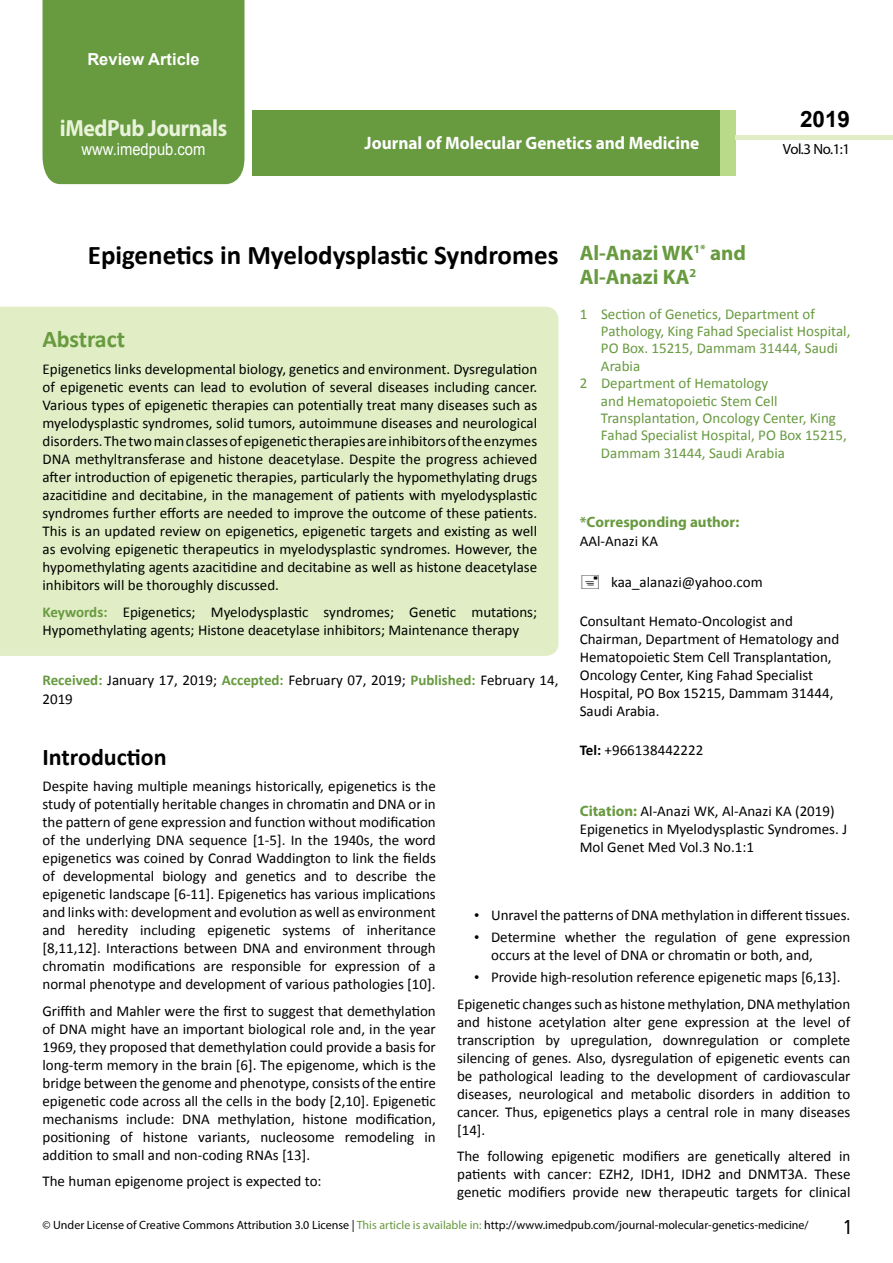
<style>
.page{position:relative;width:893px;height:1263px;background:#fff}
.page>*{position:absolute;margin:0;border:0;box-sizing:border-box;transform-origin:0 0}
.t1{font:700 27px "Calibri";color:#000}
.t2{font:25.5px "Tunga";color:#000}
.t3{font:700 24px "Calibri";color:#000}
.t4{font:700 24px "Calibri";letter-spacing:-.005em;color:#689a40}
.t5{font:700 23.4px "Myriad Pro";letter-spacing:-.02em;color:#e9f3db;scale:.93 1}
.t6{font:700 22.5px "Arial";color:#000}
.t7{font:700 21px/24px "Myriad Pro";color:#689a40}
.t8{font:700 18px "Myriad Pro";color:#fff;scale:.96 1}
.t9{font:16.5px "Arial";color:#fff;scale:.89 1}
.t10{font:700 16.5px "Arial";color:#fff}
.t11{font:15px/18px "Calibri";color:#000}
.t12{font:15px "Calibri";color:#689a40}
.t13{font:700 15px "Myriad Pro";color:#689a40}
.t14{font:14.85px "Myriad Pro";color:#000}
.t15{font:12px "Myriad Pro";color:#000}
.s1{font-weight:700;color:#689a40}
.s2{font-weight:700}
.s3{font-family:"Myriad Pro";font-weight:700;color:#689a40}
.s4{font-family:"Times New Roman"}
.s5{color:#689a40}
</style>
<div class="page">
<div style="left:43px;top:0;width:201px;height:184px;background:#689a40"></div>
<div style="left:60px;top:118px;width:167px;height:18px;background:#689a40"></div>
<div style="left:82px;top:143px;width:123px;height:12px;background:#689a40"></div>
<div style="left:252px;top:110px;width:469px;height:66px;background:#689a40"></div>
<div style="left:720px;top:110px;width:16px;height:66px;background:#b9da89"></div>
<div style="left:736px;top:135px;width:157px;height:5px;background:#e1eec5"></div>
<div style="left:0;top:307px;width:558px;height:349px;background:#e1eec5"></div>
<p class="t10" style="left:87px;top:48px;width:114px">Review Article</p>
<h3 class="t5" style="left:60px;top:113px;width:181px">iMedPub Journals</h3>
<p class="t9" style="left:82px;top:138px;width:141px">www.imedpub.com</p>
<p class="t8" style="left:365px;top:132px;width:350px">Journal of Molecular Genetics and Medicine</p>
<h3 class="t6" style="left:800px;top:104px;width:52px">2019</h3>
<p class="t14" style="left:783px;top:140px;width:69px">Vol.3 No.1:1</p>
<h3 class="t7" style="left:580px;top:240px;width:168px">Al-Anazi WK<sup>1*</sup> and<br>Al-Anazi KA<sup>2</sup></h3>
<p class="t12" style="left:580px;top:304px;width:237px">1 Section of Genetics, Department of</p>
<p class="t12" style="left:601px;top:321px;width:251px">Pathology, King Fahad Specialist Hospital,</p>
<p class="t12" style="left:601px;top:339px;width:239px">PO Box. 15215, Dammam 31444, Saudi</p>
<p class="t12" style="left:601px;top:356px;width:41px">Arabia</p>
<p class="t12" style="left:580px;top:374px;width:190px">2 Department of Hematology</p>
<p class="t12" style="left:601px;top:391px;width:178px">and Hematopoietic Stem Cell</p>
<p class="t12" style="left:601px;top:408px;width:236px">Transplantation, Oncology Center, King</p>
<p class="t12" style="left:601px;top:426px;width:247px">Fahad Specialist Hospital, PO Box 15215,</p>
<p class="t12" style="left:601px;top:443px;width:186px">Dammam 31444, Saudi Arabia</p>
<h1 class="t1" style="left:88px;top:238px;width:472px">Epigenetics in Myelodysplastic Syndromes</h1>
<h3 class="t4" style="left:43px;top:324px;width:84px">Abstract</h3>
<p class="t11" style="left:43px;top:360px;width:496px;text-align:justify">Epigenetics links developmental biology, genetics and environment. Dysregulation of epigenetic events can lead to evolution of several diseases including cancer.<br>Various types of epigenetic therapies can potentially treat many diseases such as myelodysplastic syndromes, solid tumors, autoimmune diseases and neurological disorders.Thetwomainclassesofepigenetictherapiesareinhibitorsoftheenzymes DNA methyltransferase and histone deacetylase. Despite the progress achieved after introduction of epigenetic therapies, particularly the hypomethylating drugs azacitidine and decitabine, in the management of patients with myelodysplastic syndromes further efforts are needed to improve the outcome of these patients.<br>This is an updated review on epigenetics, epigenetic targets and existing as well as evolving epigenetic therapeutics in myelodysplastic syndromes. However, the hypomethylating agents azacitidine and decitabine as well as histone deacetylase inhibitors will be thoroughly discussed.</p>
<p class="t11" style="left:43px;top:603px;width:496px"><span class="s1">Keywords:</span> Epigenetics; Myelodysplastic syndromes; Genetic mutations;<br>Hypomethylating agents; Histone deacetylase inhibitors; Maintenance therapy</p>
<p class="t13" style="left:580px;top:512px;width:161px">*Corresponding author:</p>
<p class="t11" style="left:580px;top:532px;width:80px">AAl-Anazi KA</p>
<p class="t11" style="left:611px;top:573px;width:153px">kaa_alanazi@yahoo.com</p>
<p class="t11" style="left:580px;top:612px;width:261px">Consultant Hemato-Oncologist and Chairman, Department of Hematology and Hematopoietic Stem Cell Transplantation, Oncology Center, King Fahad Specialist Hospital, PO Box 15215, Dammam 31444, Saudi Arabia.</p>
<p class="t11" style="left:580px;top:741px;width:125px"><span class="s2">Tel:</span> +966138442222</p>
<p class="t11" style="left:43px;top:671px;width:517px;line-height:18.8px"><span class="s1">Received:</span> January 17, 2019; <span class="s1">Accepted:</span> February 07, 2019; <span class="s1">Published:</span> February 14,<br>2019</p>
<h3 class="t3" style="left:43px;top:741px;width:126px">Introduction</h3>
<p class="t11" style="left:42px;top:777px;width:395px;text-align:justify">Despite having multiple meanings historically, epigenetics is the study of potentially heritable changes in chromatin and DNA or in the pattern of gene expression and function without modification of the underlying DNA sequence [1-5]. In the 1940s, the word epigenetics was coined by Conrad Waddington to link the fields of developmental biology and genetics and to describe the epigenetic landscape [6-11]. Epigenetics has various implications and links with: development and evolution as well as environment and heredity including epigenetic systems of inheritance [8,11,12]. Interactions between DNA and environment through chromatin modifications are responsible for expression of a normal phenotype and development of various pathologies [10].</p>
<p class="t11" style="left:42px;top:1002px;width:395px;text-align:justify">Griffith and Mahler were the first to suggest that demethylation of DNA might have an important biological role and, in the year 1969, they proposed that demethylation could provide a basis for long-term memory in the brain [6]. The epigenome, which is the bridge between the genome and phenotype, consists of the entire epigenetic code across all the cells in the body [2,10]. Epigenetic mechanisms include: DNA methylation, histone modification, positioning of histone variants, nucleosome remodeling in addition to small and non-coding RNAs [13].</p>
<p class="t11" style="left:42px;top:1172px;width:281px">The human epigenome project is expected to:</p>
<p class="t11" style="left:580px;top:802px;width:269px"><span class="s3">Citation:</span> Al-Anazi WK, Al-Anazi KA (2019)<br>Epigenetics in Myelodysplastic Syndromes. J<br>Mol Genet Med Vol.3 No.1:1</p>
<p class="t11" style="left:474px;top:906px;width:378px"><span class="s4">•</span> Unravel the patterns of DNA methylation in different tissues.</p>
<p class="t11" style="left:491px;top:928px;width:361px;text-indent:-17px"><span class="s4">•</span> Determine whether the regulation of gene expression occurs at the level of DNA or chromatin or both, and,</p>
<p class="t11" style="left:457px;top:964px;width:395px;line-height:26.5px;text-align:center"><span class="s4">•</span> Provide high-resolution reference epigenetic maps [6,13].<br>Epigenetic changes such as histone methylation, DNA methylation</p>
<p class="t11" style="left:457px;top:1013px;width:395px;text-align:justify">and histone acetylation alter gene expression at the level of transcription by upregulation, downregulation or complete silencing of genes. Also, dysregulation of epigenetic events can be pathological leading to the development of cardiovascular diseases, neurological and metabolic disorders in addition to cancer. Thus, epigenetics plays a central role in many diseases [14].</p>
<p class="t11" style="left:457px;top:1147px;width:395px;text-align:justify">The following epigenetic modifiers are genetically altered in patients with cancer: EZH2, IDH1, IDH2 and DNMT3A. These genetic modifiers provide new therapeutic targets for clinical</p>
<p class="t15" style="left:43px;top:1218px;width:768px">© Under License of Creative Commons Attribution 3.0 License | <span class="s5">This article is available in:</span> http://www.imedpub.com/journal-molecular-genetics-medicine/</p>
<h2 class="t2" style="left:844px;top:1210px;width:9px">1</h2>
</div>
